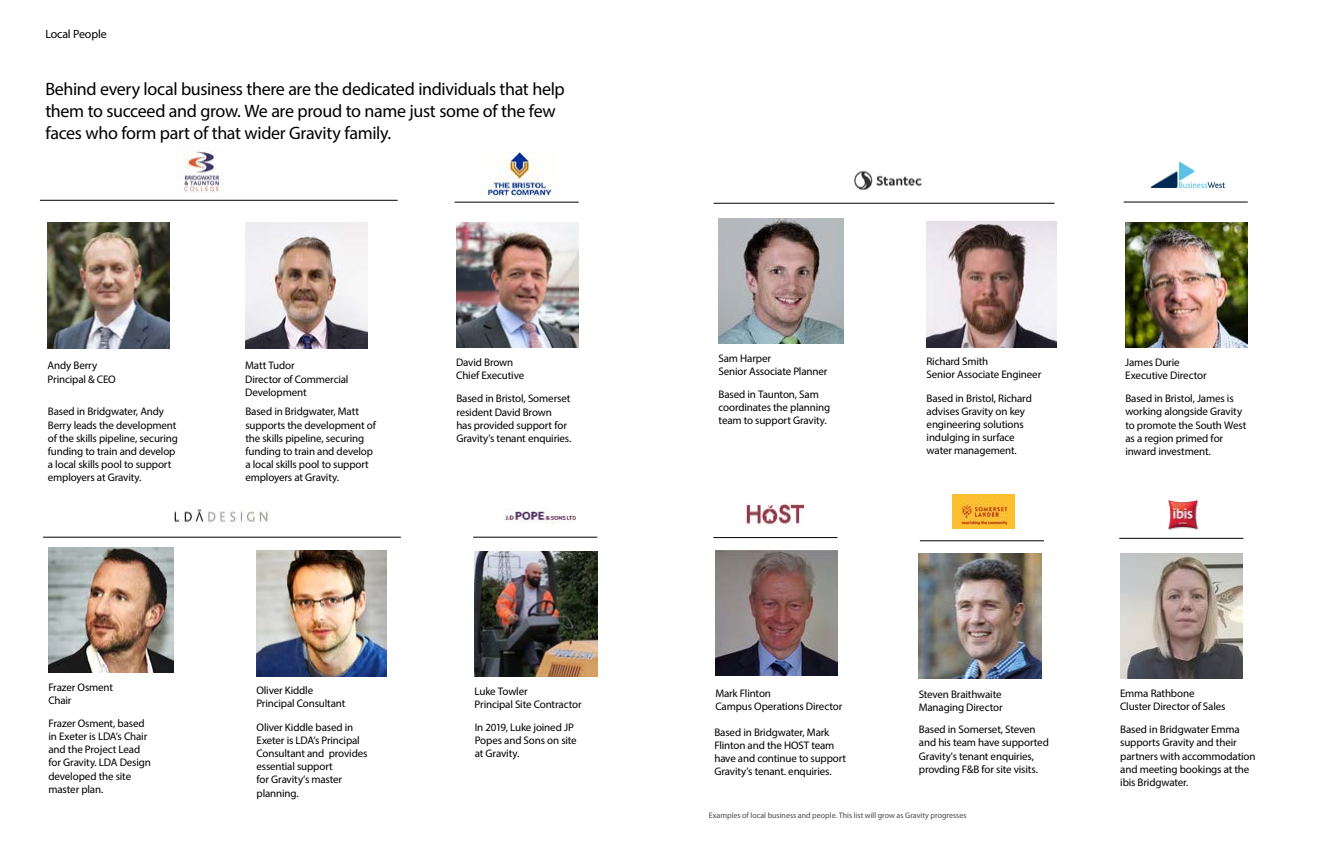
<style>
.page{position:relative;width:1338px;height:842px;background:#fff}
.page>*{position:absolute;margin:0;border:0;box-sizing:border-box;transform-origin:0 0}
.t1{font:18px/22px "Myriad Pro";letter-spacing:-.02em;color:#000}
.t2{font:12px "Myriad Pro";letter-spacing:-.015em;color:#000}
.t3{font:11px/13.2px "Myriad Pro";letter-spacing:-.015em;color:#000}
.t4{font:8px "Myriad Pro";color:#46484a}
</style>
<div class="page">
<img style="left:718px;top:218px;width:126px;height:125px">
<img style="left:926px;top:222px;width:130px;height:125px">
<img style="left:852px;top:171px;width:70px;height:19px">
<hr style="left:714px;top:203px;width:340px;height:1px;background:#000">
<img style="left:47px;top:223px;width:123px;height:125px">
<img style="left:245px;top:223px;width:123px;height:125px">
<img style="left:456px;top:223px;width:123px;height:125px">
<img style="left:919px;top:553px;width:122px;height:126px">
<img style="left:1120px;top:553px;width:123px;height:126px">
<img style="left:176px;top:147px;width:48px;height:45px">
<img style="left:481px;top:153px;width:71px;height:45px">
<img style="left:48px;top:547px;width:126px;height:125px">
<img style="left:256px;top:551px;width:130px;height:125px">
<img style="left:174px;top:508px;width:95px;height:20px">
<hr style="left:43px;top:537px;width:358px;height:1px;background:#000">
<img style="left:475px;top:551px;width:122px;height:125px">
<img style="left:504px;top:510px;width:73px;height:27px">
<hr style="left:473px;top:537px;width:124px;height:1px;background:#000">
<img style="left:1125px;top:222px;width:123px;height:126px">
<img style="left:1151px;top:163px;width:74px;height:24px">
<hr style="left:1124px;top:202px;width:124px;height:1px;background:#000">
<img style="left:715px;top:550px;width:123px;height:126px">
<img style="left:744px;top:503px;width:61px;height:23px">
<hr style="left:713px;top:537px;width:124px;height:1px;background:#000">
<hr style="left:40px;top:200px;width:358px;height:1px;background:#000">
<hr style="left:455px;top:202px;width:124px;height:1px;background:#000">
<hr style="left:920px;top:540px;width:124px;height:1px;background:#000">
<hr style="left:1119px;top:538px;width:124px;height:1px;background:#000">
<img style="left:952px;top:494px;width:63px;height:34px">
<img style="left:1168px;top:500px;width:30px;height:30px">
<p class="t2" style="left:45px;top:27px;width:63px">Local People</p>
<h1 class="t1" style="left:45px;top:78px;width:521px">Behind every local business there are the dedicated individuals that help them to succeed and grow. We are proud to name just some of the few faces who form part of that wider Gravity family.</h1>
<p class="t3" style="left:48px;top:359px;width:70px">Andy Berry<br>Principal &amp; CEO</p>
<p class="t3" style="left:245px;top:359px;width:105px">Matt Tudor<br>Director of Commercial<br>Development</p>
<p class="t3" style="left:48px;top:405px;width:132px">Based in Bridgwater, Andy<br>Berry leads the development of the skills pipeline, securing funding to train and develop a local skills pool to support employers at Gravity.</p>
<p class="t3" style="left:245px;top:405px;width:132px">Based in Bridgwater, Matt supports the development of the skills pipeline, securing funding to train and develop a local skills pool to support employers at Gravity.</p>
<p class="t3" style="left:48px;top:680px;width:66px">Frazer Osment<br>Chair</p>
<p class="t3" style="left:49px;top:716px;width:104px">Frazer Osment, based in Exeter is LDA’s Chair and the Project Lead for Gravity. LDA Design developed the site master plan.</p>
<p class="t3" style="left:256px;top:684px;width:91px">Oliver Kiddle<br>Principal Consultant</p>
<p class="t3" style="left:257px;top:720px;width:112px">Oliver Kiddle based in<br>Exeter is LDA’s Principal<br>Consultant and provides essential support<br>for Gravity’s master planning.</p>
<p class="t3" style="left:456px;top:356px;width:70px">David Brown<br>Chief Executive</p>
<p class="t3" style="left:456px;top:392px;width:117px">Based in Bristol, Somerset resident David Brown<br>has provided support for<br>Gravity's tenant enquiries.</p>
<p class="t3" style="left:475px;top:684px;width:108px">Luke Towler<br>Principal Site Contractor</p>
<p class="t3" style="left:475px;top:720px;width:104px">In 2019, Luke joined JP<br>Popes and Sons on site at Gravity.</p>
<p class="t3" style="left:718px;top:351px;width:110px">Sam Harper<br>Senior Associate Planner</p>
<p class="t3" style="left:719px;top:387px;width:113px">Based in Taunton, Sam coordinates the planning team to support Gravity.</p>
<p class="t3" style="left:926px;top:355px;width:116px">Richard Smith<br>Senior Associate Engineer</p>
<p class="t3" style="left:927px;top:391px;width:107px">Based in Bristol, Richard advises Gravity on key engineering solutions indulging in surface water management.</p>
<p class="t3" style="left:1125px;top:355px;width:83px">James Durie<br>Executive Director</p>
<p class="t3" style="left:1125px;top:392px;width:122px">Based in Bristol, James is working alongside Gravity to promote the South West as a region primed for inward investment.</p>
<p class="t3" style="left:715px;top:686px;width:128px">Mark Flinton<br>Campus Operations Director</p>
<p class="t3" style="left:714px;top:725px;width:133px">Based in Bridgwater, Mark<br>Flinton and the HOST team have and continue to support<br>Gravity's tenant. enquiries.</p>
<p class="t3" style="left:919px;top:687px;width:85px">Steven Braithwaite<br>Managing Director</p>
<p class="t3" style="left:919px;top:723px;width:131px">Based in Somerset, Steven and his team have supported<br>Gravity's tenant enquiries, provding F&amp;B for site visits.</p>
<p class="t4" style="left:709px;top:810px;width:259px">Examples of local business and people. This list will grow as Gravity progresses</p>
<p class="t3" style="left:1120px;top:686px;width:107px">Emma Rathbone<br>Cluster Director of Sales</p>
<p class="t3" style="left:1120px;top:723px;width:137px">Based in Bridgwater Emma supports Gravity and their partners with accommodation and meeting bookings at the ibis Bridgwater.</p>
</div>
